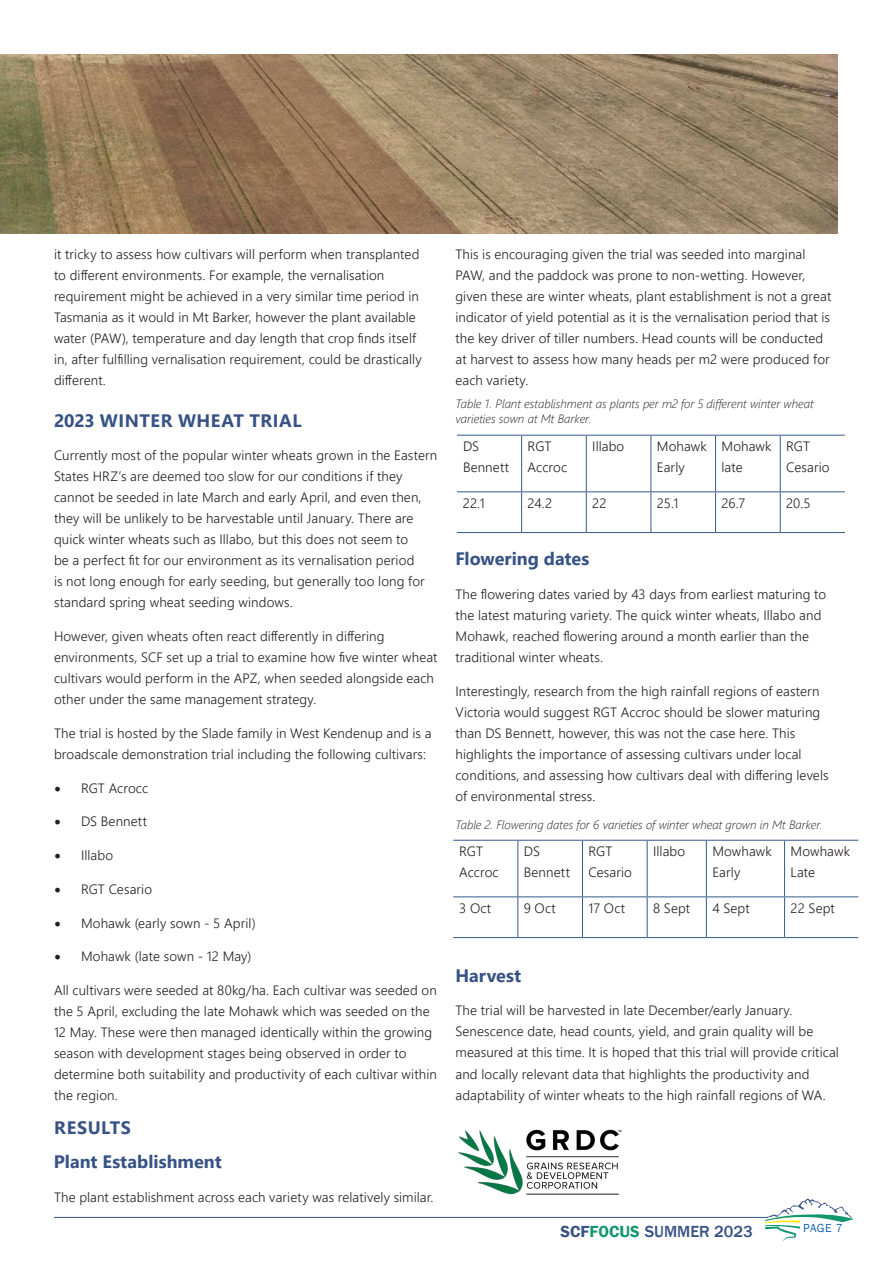
<style>
.page{position:relative;width:893px;height:1263px;background:#fff}
.page>*{position:absolute;margin:0;border:0;box-sizing:border-box;transform-origin:0 0}
.t1{font:700 18px "Segoe UI";letter-spacing:.005em;color:#375285}
.t2{font:700 18px "Segoe UI";letter-spacing:.025em;color:#375285}
.t3{font:700 18px "Segoe UI";letter-spacing:.035em;color:#375285}
.t4{font:500 16.5px "Franklin Gothic";color:#375285}
.t5{font:300 13.5px/21px "Segoe UI";letter-spacing:.01em;color:#231f20}
.t6{font:italic 300 12px/14.4px "Segoe UI";color:#231f20}
.t7{font:12px "Franklin Gothic";color:#1666b1}
.s1{font-family:"Minion Pro";font-weight:400;font-size:18px}
.s2{font-weight:600}
.s3{font-weight:600;color:#13976e}
</style>
<div class="page">
<svg style="left:765px;top:1198px;width:89px;height:43px"></svg>
<hr style="left:54px;top:1217px;width:714px;height:1px;background:#375285">
<img style="left:0;top:54px;width:838px;height:179px">
<hr style="left:457px;top:435px;width:65px;height:1px;background:#355a89">
<hr style="left:522px;top:435px;width:64px;height:1px;background:#355a89">
<hr style="left:521px;top:436px;width:1px;height:55px;background:#355a89">
<hr style="left:586px;top:435px;width:65px;height:1px;background:#355a89">
<hr style="left:586px;top:436px;width:1px;height:55px;background:#355a89">
<hr style="left:651px;top:435px;width:65px;height:1px;background:#355a89">
<hr style="left:650px;top:436px;width:1px;height:55px;background:#355a89">
<hr style="left:716px;top:435px;width:64px;height:1px;background:#355a89">
<hr style="left:715px;top:436px;width:1px;height:55px;background:#355a89">
<hr style="left:780px;top:435px;width:65px;height:1px;background:#355a89">
<hr style="left:780px;top:436px;width:1px;height:55px;background:#355a89">
<hr style="left:457px;top:491px;width:65px;height:1px;background:#355a89">
<hr style="left:522px;top:491px;width:64px;height:1px;background:#355a89">
<hr style="left:521px;top:492px;width:1px;height:40px;background:#355a89">
<hr style="left:586px;top:491px;width:65px;height:1px;background:#355a89">
<hr style="left:586px;top:492px;width:1px;height:40px;background:#355a89">
<hr style="left:651px;top:491px;width:65px;height:1px;background:#355a89">
<hr style="left:650px;top:492px;width:1px;height:40px;background:#355a89">
<hr style="left:716px;top:491px;width:64px;height:1px;background:#355a89">
<hr style="left:715px;top:492px;width:1px;height:40px;background:#355a89">
<hr style="left:780px;top:491px;width:65px;height:1px;background:#355a89">
<hr style="left:780px;top:492px;width:1px;height:40px;background:#355a89">
<hr style="left:457px;top:532px;width:65px;height:1px;background:#355a89">
<hr style="left:522px;top:532px;width:64px;height:1px;background:#355a89">
<hr style="left:586px;top:532px;width:65px;height:1px;background:#355a89">
<hr style="left:651px;top:532px;width:65px;height:1px;background:#355a89">
<hr style="left:716px;top:532px;width:64px;height:1px;background:#355a89">
<hr style="left:780px;top:532px;width:65px;height:1px;background:#355a89">
<hr style="left:453px;top:840px;width:65px;height:1px;background:#355a89">
<hr style="left:518px;top:840px;width:64px;height:1px;background:#355a89">
<hr style="left:517px;top:841px;width:1px;height:55px;background:#355a89">
<hr style="left:582px;top:840px;width:65px;height:1px;background:#355a89">
<hr style="left:582px;top:841px;width:1px;height:55px;background:#355a89">
<hr style="left:647px;top:840px;width:59px;height:1px;background:#355a89">
<hr style="left:647px;top:841px;width:1px;height:55px;background:#355a89">
<hr style="left:706px;top:840px;width:79px;height:1px;background:#355a89">
<hr style="left:706px;top:841px;width:1px;height:55px;background:#355a89">
<hr style="left:785px;top:840px;width:73px;height:1px;background:#355a89">
<hr style="left:784px;top:841px;width:1px;height:55px;background:#355a89">
<hr style="left:453px;top:896px;width:65px;height:1px;background:#355a89">
<hr style="left:518px;top:896px;width:64px;height:1px;background:#355a89">
<hr style="left:517px;top:897px;width:1px;height:40px;background:#355a89">
<hr style="left:582px;top:896px;width:65px;height:1px;background:#355a89">
<hr style="left:582px;top:897px;width:1px;height:40px;background:#355a89">
<hr style="left:647px;top:896px;width:59px;height:1px;background:#355a89">
<hr style="left:647px;top:897px;width:1px;height:40px;background:#355a89">
<hr style="left:706px;top:896px;width:79px;height:1px;background:#355a89">
<hr style="left:706px;top:897px;width:1px;height:40px;background:#355a89">
<hr style="left:785px;top:896px;width:73px;height:1px;background:#355a89">
<hr style="left:784px;top:897px;width:1px;height:40px;background:#355a89">
<hr style="left:453px;top:937px;width:65px;height:1px;background:#355a89">
<hr style="left:518px;top:937px;width:64px;height:1px;background:#355a89">
<hr style="left:582px;top:937px;width:65px;height:1px;background:#355a89">
<hr style="left:647px;top:937px;width:59px;height:1px;background:#355a89">
<hr style="left:706px;top:937px;width:79px;height:1px;background:#355a89">
<hr style="left:785px;top:937px;width:73px;height:1px;background:#355a89">
<img style="left:458px;top:1129px;width:164px;height:66px">
<p class="t5" style="left:54px;top:242px;width:369px">it tricky to assess how cultivars will perform when transplanted to different environments. For example, the vernalisation requirement might be achieved in a very similar time period in Tasmania as it would in Mt Barker, however the plant available water (PAW), temperature and day length that crop finds itself in, after fulfilling vernalisation requirement, could be drastically different.</p>
<p class="t2" style="left:54px;top:403px;width:249px">2023 WINTER WHEAT TRIAL</p>
<p class="t5" style="left:54px;top:444px;width:385px">Currently most of the popular winter wheats grown in the Eastern States HRZ’s are deemed too slow for our conditions if they cannot be seeded in late March and early April, and even then, they will be unlikely to be harvestable until January. There are quick winter wheats such as Illabo, but this does not seem to<br>be a perfect fit for our environment as its vernalisation period<br>is not long enough for early seeding, but generally too long for standard spring wheat seeding windows.</p>
<p class="t5" style="left:54px;top:625px;width:385px">However, given wheats often react differently in differing environments, SCF set up a trial to examine how five winter wheat cultivars would perform in the APZ, when seeded alongside each other under the same management strategy.</p>
<p class="t5" style="left:54px;top:721px;width:379px">The trial is hosted by the Slade family in West Kendenup and is a broadscale demonstration trial including the following cultivars:</p>
<p class="t5" style="left:54px;top:776px;width:96px"><span class="s1">•</span> RGT Acrocc</p>
<p class="t5" style="left:54px;top:810px;width:94px"><span class="s1">•</span> DS Bennett</p>
<p class="t5" style="left:54px;top:843px;width:61px"><span class="s1">•</span> Illabo</p>
<p class="t5" style="left:54px;top:877px;width:100px"><span class="s1">•</span> RGT Cesario</p>
<p class="t5" style="left:54px;top:911px;width:203px"><span class="s1">•</span> Mohawk (early sown - 5 April)</p>
<p class="t5" style="left:54px;top:945px;width:199px"><span class="s1">•</span> Mohawk (late sown - 12 May)</p>
<p class="t5" style="left:54px;top:979px;width:384px">All cultivars were seeded at 80kg/ha. Each cultivar was seeded on the 5 April, excluding the late Mohawk which was seeded on the 12 May. These were then managed identically within the growing season with development stages being observed in order to determine both suitability and productivity of each cultivar within the region.</p>
<p class="t3" style="left:54px;top:1111px;width:78px">RESULTS</p>
<p class="t1" style="left:54px;top:1144px;width:169px">Plant Establishment</p>
<p class="t5" style="left:54px;top:1185px;width:381px">The plant establishment across each variety was relatively similar.</p>
<p class="t5" style="left:455px;top:242px;width:377px">This is encouraging given the trial was seeded into marginal PAW, and the paddock was prone to non-wetting. However, given these are winter wheats, plant establishment is not a great indicator of yield potential as it is the vernalisation period that is the key driver of tiller numbers. Head counts will be conducted at harvest to assess how many heads per m2 were produced for each variety.</p>
<p class="t6" style="left:455px;top:395px;width:360px">Table 1. Plant establishment as plants per m2 for 5 different winter wheat varieties sown at Mt Barker.</p>
<p class="t5" style="left:463px;top:434px;width:48px">DS<br>Bennett</p>
<p class="t5" style="left:528px;top:434px;width:41px">RGT<br>Accroc</p>
<p class="t5" style="left:592px;top:434px;width:34px">Illabo</p>
<p class="t5" style="left:657px;top:434px;width:51px">Mohawk<br>Early</p>
<p class="t5" style="left:722px;top:434px;width:51px">Mohawk late</p>
<p class="t5" style="left:786px;top:434px;width:45px">RGT<br>Cesario</p>
<p class="t5" style="left:463px;top:491px;width:23px">22.1</p>
<p class="t5" style="left:528px;top:491px;width:26px">24.2</p>
<p class="t5" style="left:592px;top:491px;width:16px">22</p>
<p class="t5" style="left:657px;top:491px;width:23px">25.1</p>
<p class="t5" style="left:721px;top:491px;width:25px">26.7</p>
<p class="t5" style="left:786px;top:491px;width:26px">20.5</p>
<p class="t1" style="left:455px;top:542px;width:135px">Flowering dates</p>
<p class="t5" style="left:455px;top:582px;width:372px">The flowering dates varied by 43 days from earliest maturing to the latest maturing variety. The quick winter wheats, Illabo and Mohawk, reached flowering around a month earlier than the traditional winter wheats.</p>
<p class="t5" style="left:455px;top:679px;width:375px">Interestingly, research from the high rainfall regions of eastern Victoria would suggest RGT Accroc should be slower maturing than DS Bennett, however, this was not the case here. This highlights the importance of assessing cultivars under local conditions, and assessing how cultivars deal with differing levels of environmental stress.</p>
<p class="t6" style="left:455px;top:815px;width:369px">Table 2. Flowering dates for 6 varieties of winter wheat grown in Mt Barker.</p>
<p class="t5" style="left:459px;top:839px;width:41px">RGT<br>Accroc</p>
<p class="t5" style="left:524px;top:839px;width:48px">DS<br>Bennett</p>
<p class="t5" style="left:588px;top:839px;width:45px">RGT<br>Cesario</p>
<p class="t5" style="left:653px;top:839px;width:34px">Illabo</p>
<p class="t5" style="left:712px;top:839px;width:61px">Mowhawk<br>Early</p>
<p class="t5" style="left:791px;top:839px;width:61px">Mowhawk<br>Late</p>
<p class="t5" style="left:459px;top:896px;width:34px">3 Oct</p>
<p class="t5" style="left:524px;top:896px;width:34px">9 Oct</p>
<p class="t5" style="left:588px;top:896px;width:38px">17 Oct</p>
<p class="t5" style="left:653px;top:896px;width:39px">8 Sept</p>
<p class="t5" style="left:712px;top:896px;width:39px">4 Sept</p>
<p class="t5" style="left:790px;top:896px;width:46px">22 Sept</p>
<p class="t1" style="left:455px;top:958px;width:67px">Harvest</p>
<p class="t5" style="left:455px;top:999px;width:385px">The trial will be harvested in late December/early January.<br>Senescence date, head counts, yield, and grain quality will be measured at this time. It is hoped that this trial will provide critical and locally relevant data that highlights the productivity and adaptability of winter wheats to the high rainfall regions of WA.</p>
<p class="t4" style="left:560px;top:1221px;width:194px"><span class="s2">SCF</span><span class="s3">FOCUS</span> SUMMER 2023</p>
<p class="t7" style="left:803px;top:1221px;width:41px">PAGE 7</p>
</div>
